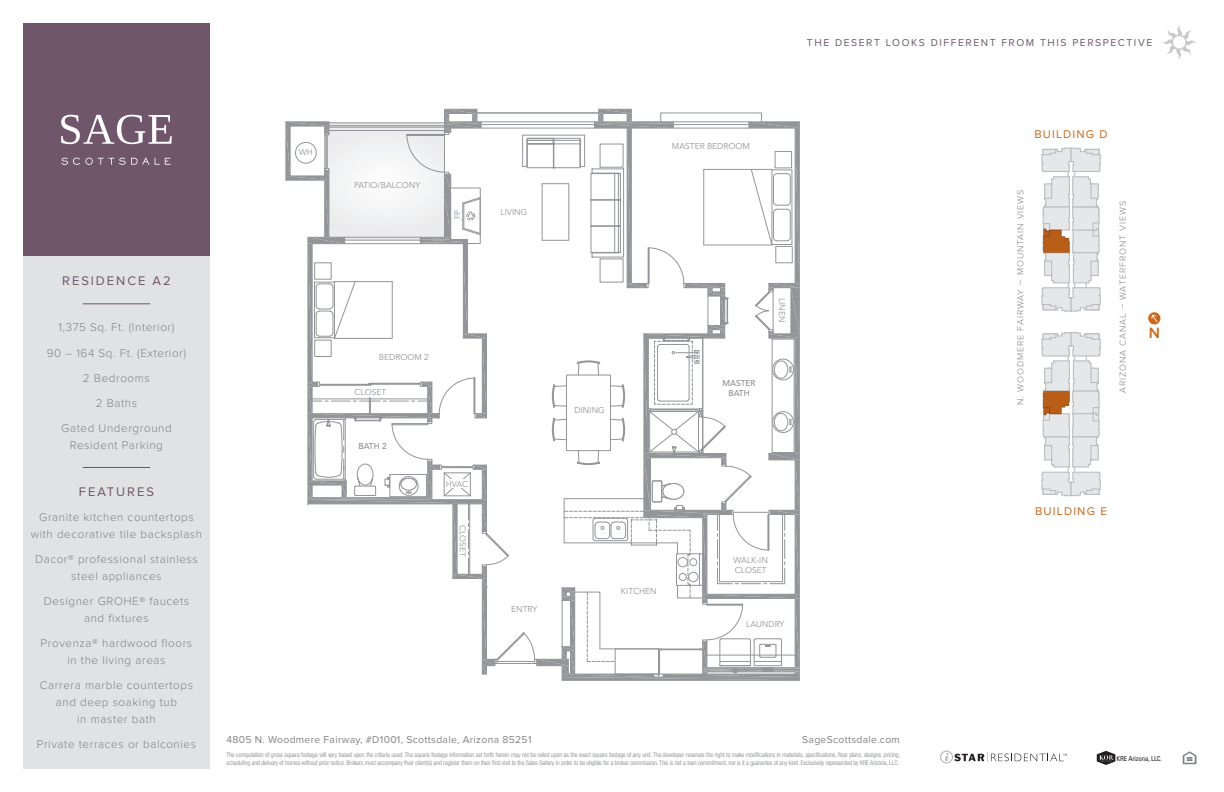
<style>
.page{position:relative;width:1224px;height:792px;background:#fff}
.page>*{position:absolute;margin:0;border:0;box-sizing:border-box;transform-origin:0 0}
.t1{font:600 15.5px "Proxima Nova";color:#cd6819}
.t2{font:12.9px "Proxima Nova";letter-spacing:.15em;color:#70566b}
.t3{font:300 11.6px/16.8px "Proxima Nova";letter-spacing:.05em;color:#808285;text-align:center}
.t4{font:11.6px "Proxima Nova";letter-spacing:.1em;color:#cd6819}
.t5{font:10.4px "Proxima Nova";letter-spacing:.03em;color:#808285}
.t6{font:10.4px "Proxima Nova";letter-spacing:.15em;color:#70566b}
.t7{font:300 9.1px "Proxima Nova";letter-spacing:.1em;color:#808285}
.t8{font:8.4px/10.1px "Avenir LT Std";color:#939598}
.t9{font:8.4px/9.8px "Avenir LT Std";color:#808285;text-align:center}
.t10{font:condensed 6.9px "Univers";letter-spacing:-.02em;color:#231f20}
.t11{font:300 condensed 6.5px/8px "Helvetica Neue LT Std";letter-spacing:-.015em;color:#808285}
</style>
<div class="page">
<div style="left:23px;top:23px;width:187px;height:233px;background:#70566b"></div>
<div style="left:23px;top:256px;width:187px;height:513px;background:#e1e2e4"></div>
<svg style="left:61px;top:158px;width:110px;height:7px"></svg>
<svg style="left:61px;top:115px;width:111px;height:29px"></svg>
<hr style="left:83px;top:467px;width:67px;height:1px;background:#70566b">
<hr style="left:83px;top:304px;width:67px;height:1px;background:#70566b">
<svg style="left:1162px;top:25px;width:34px;height:34px"></svg>
<svg style="left:1041px;top:147px;width:60px;height:165px"></svg>
<svg style="left:1041px;top:332px;width:60px;height:165px"></svg>
<svg style="left:1148px;top:312px;width:12px;height:12px"></svg>
<svg style="left:1151px;top:315px;width:6px;height:7px"></svg>
<svg style="left:285px;top:109px;width:514px;height:571px"></svg>
<div style="left:314px;top:262px;width:18px;height:18px;border:1px solid #939598"></div>
<div style="left:314px;top:340px;width:18px;height:17px;border:1px solid #939598"></div>
<div style="left:775px;top:151px;width:17px;height:17px;border:1px solid #939598"></div>
<div style="left:775px;top:246px;width:18px;height:17px;border:1px solid #939598"></div>
<div style="left:722px;top:379px;width:34px;height:8px;background:#fff"></div>
<div style="left:729px;top:389px;width:21px;height:8px;background:#fff"></div>
<div style="left:359px;top:442px;width:28px;height:8px;background:#fff"></div>
<div style="left:450px;top:480px;width:14px;height:8px;background:#fff"></div>
<svg style="left:1183px;top:751px;width:13px;height:13px"></svg>
<svg style="left:940px;top:751px;width:127px;height:13px"></svg>
<svg style="left:1097px;top:751px;width:18px;height:14px"></svg>
<p class="t6" style="left:807px;top:37px;width:347px">THE DESERT LOOKS DIFFERENT FROM THIS PERSPECTIVE</p>
<p class="t2" style="left:62px;top:274px;width:110px">RESIDENCE A2</p>
<p class="t3" style="left:58px;top:319px;width:118px">1,375 Sq. Ft. (Interior)</p>
<p class="t3" style="left:47px;top:345px;width:141px">90 – 164 Sq. Ft. (Exterior)</p>
<p class="t3" style="left:83px;top:370px;width:68px">2 Bedrooms</p>
<p class="t3" style="left:96px;top:395px;width:43px">2 Baths</p>
<p class="t3" style="left:61px;top:420px;width:112px">Gated Underground<br>Resident Parking</p>
<p class="t2" style="left:79px;top:484px;width:76px">FEATURES</p>
<p class="t3" style="left:31px;top:509px;width:173px">Granite kitchen countertops with decorative tile backsplash</p>
<p class="t3" style="left:35px;top:551px;width:164px">Dacor® professional stainless steel appliances</p>
<p class="t3" style="left:44px;top:593px;width:147px">Designer GROHE® faucets and fixtures</p>
<p class="t3" style="left:41px;top:635px;width:153px">Provenza® hardwood floors in the living areas</p>
<p class="t3" style="left:40px;top:677px;width:155px">Carrera marble countertops and deep soaking tub<br>in master bath</p>
<p class="t3" style="left:37px;top:736px;width:161px">Private terraces or balconies</p>
<p class="t8" style="left:299px;top:148px;width:15px">WH</p>
<p class="t8" style="left:354px;top:180px;width:68px">PATIO/BALCONY</p>
<p class="t8" style="left:453px;top:219px;width:11px;rotate:-90deg">FP</p>
<p class="t8" style="left:500px;top:207px;width:28px">LIVING</p>
<p class="t8" style="left:379px;top:352px;width:51px">BEDROOM 2</p>
<p class="t8" style="left:355px;top:388px;width:33px">CLOSET</p>
<p class="t9" style="left:359px;top:441px;width:30px">BATH 2</p>
<p class="t8" style="left:446px;top:479px;width:24px">HVAC</p>
<p class="t8" style="left:468px;top:525px;width:33px;rotate:90deg">CLOSET</p>
<p class="t8" style="left:511px;top:604px;width:28px">ENTRY</p>
<p class="t8" style="left:672px;top:141px;width:79px">MASTER BEDROOM</p>
<p class="t8" style="left:574px;top:405px;width:32px">DINING</p>
<p class="t8" style="left:621px;top:586px;width:37px">KITCHEN</p>
<p class="t9" style="left:723px;top:378px;width:35px">MASTER<br>BATH</p>
<p class="t8" style="left:787px;top:298px;width:26px;rotate:90deg">LINEN</p>
<p class="t8" style="left:733px;top:556px;width:36px">WALK-IN<br>CLOSET</p>
<p class="t8" style="left:746px;top:620px;width:40px">LAUNDRY</p>
<p class="t5" style="left:226px;top:734px;width:307px">4805 N. Woodmere Fairway, #D1001, Scottsdale, Arizona 85251</p>
<p class="t5" style="left:802px;top:734px;width:99px">SageScottsdale.com</p>
<p class="t11" style="left:226px;top:751px;width:675px">The computation of gross square footage will vary based upon the criteria used. The square footage information set forth herein may not be relied upon as the exact square footage of any unit. The developer reserves the right to make modifications in materials, specifications, floor plans, designs, pricing, scheduling and delivery of homes without prior notice. Brokers must accompany their client(s) and register them on their first visit to the Sales Gallery in order to be eligible for a broker commission. This is not a loan commitment, nor is it a guarantee of any kind. Exclusively represented by KRE Arizona, LLC.</p>
<p class="t4" style="left:1034px;top:127px;width:75px">BUILDING D</p>
<p class="t7" style="left:1015px;top:405px;width:217px;rotate:-90deg">N. WOODMERE FAIRWAY – MOUNTAIN VIEWS</p>
<p class="t7" style="left:1118px;top:393px;width:193px;rotate:-90deg">ARIZONA CANAL – WATERFRONT VIEWS</p>
<p class="t1" style="left:1149px;top:324px;width:13px">N</p>
<p class="t4" style="left:1035px;top:504px;width:73px">BUILDING E</p>
<p class="t10" style="left:1116px;top:754px;width:47px">KRE Arizona, LLC.</p>
</div>
